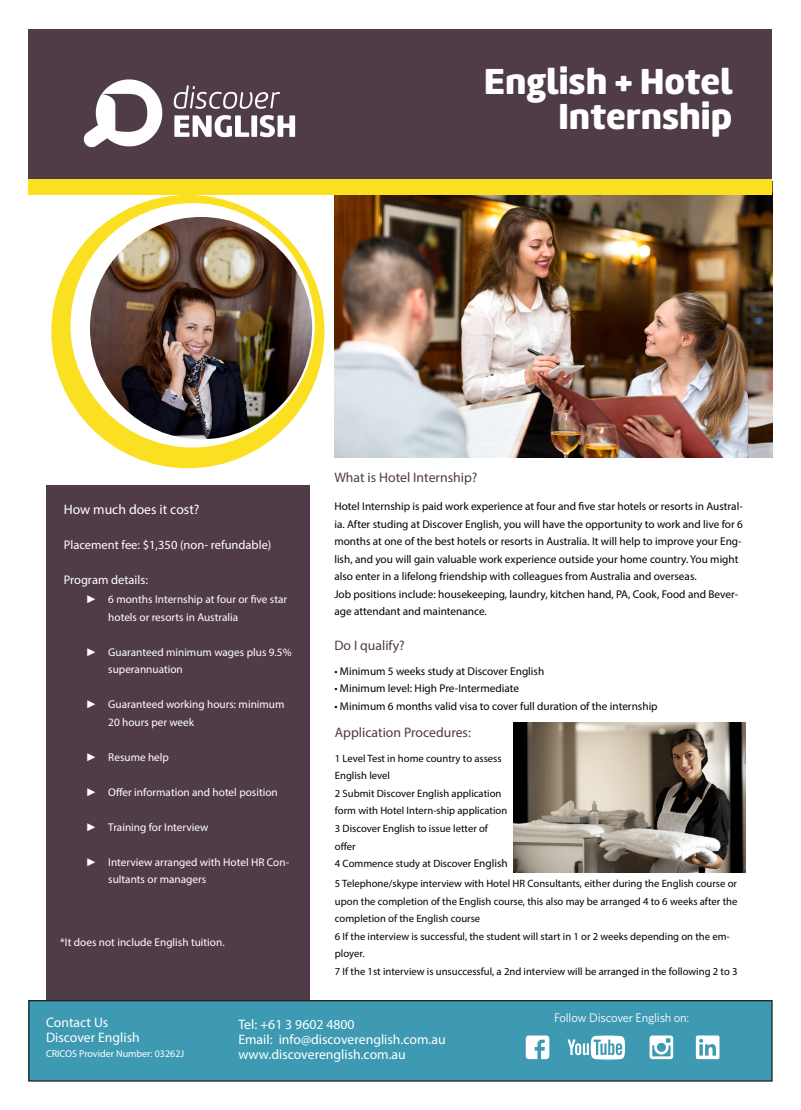
<style>
.page{position:relative;width:801px;height:1110px;background:#fff}
.page>*{position:absolute;margin:0;border:0;box-sizing:border-box;transform-origin:0 0}
.t1{font:37.5px "Amelia Rounded Black";color:#fff}
.BODY_COPY{font:13.75px "Myriad Pro";color:#fff}
.t2{font:13.75px "Myriad Pro";color:#503b49}
.Paragraph_Style_1{font:13.75px "Myriad Pro";color:#fff}
.C_HEAD{font:13.75px "Myriad Pro";color:#fff}
.Paragraph_Style_1-2{font:12.5px "Myriad Pro";color:#fff}
.BODY_COPY-2{font:12.5px "Whitney HTF";letter-spacing:-.015em;color:#fff}
.t3{font:11.25px/17.5px "Myriad Pro";color:#000}
.t4{font:11.25px/17.5px "Myriad Pro";color:#fff}
.t5{font:10.62px/17.5px "Myriad Pro";color:#000}
.t6{font:10px "Myriad Pro";color:#fff}
.s1{font-family:"Times New Roman"}
.s2{font-size:11.25px}
</style>
<div class="page">
<div style="left:46px;top:485px;width:264px;height:578px;background:#503b49"></div>
<div style="left:29px;top:1000px;width:743px;height:80px;background:#3e9ab2"></div>
<div style="left:28px;top:999px;width:744px;height:82px;border:1px solid #231f20"></div>
<div style="left:29px;top:29px;width:743px;height:151px;background:#503b49"></div>
<img style="left:83px;top:79px;width:213px;height:69px">
<img style="left:334px;top:195px;width:438px;height:262px">
<div style="left:51px;top:195px;width:273px;height:273px;background:#fae020;border-radius:50%"></div>
<div style="left:71px;top:203px;width:243px;height:244px;background:#fff;border-radius:50%"></div>
<img style="left:90px;top:217px;width:222px;height:222px;border-radius:111px">
<img style="left:514px;top:722px;width:232px;height:150px">
<div style="left:29px;top:180px;width:743px;height:15px;background:#fae020"></div>
<svg style="left:649px;top:1035px;width:24px;height:23px"></svg>
<svg style="left:526px;top:1035px;width:23px;height:23px"></svg>
<svg style="left:567px;top:1035px;width:58px;height:24px"></svg>
<svg style="left:696px;top:1035px;width:23px;height:23px"></svg>
<p class="t1" style="left:484px;top:57px;width:250px">English + Hotel</p>
<p class="t1" style="left:558px;top:92px;width:176px">Internship</p>
<p class="t2" style="left:334px;top:468px;width:145px">What is Hotel Internship?</p>
<p class="t3" style="left:334px;top:497px;width:410px">Hotel Internship is paid work experience at four and five star hotels or resorts in Austral&shy;ia. After studing at Discover English, you will have the opportunity to work and live for 6 months at one of the best hotels or resorts in Australia. It will help to improve your Eng&shy;lish, and you will gain valuable work experience outside your home country. You might also enter in a lifelong friendship with colleagues from Australia and overseas.</p>
<p class="t3" style="left:334px;top:585px;width:405px">Job positions include: housekeeping, laundry, kitchen hand, PA, Cook, Food and Bever&shy;age attendant and maintenance.</p>
<p class="t2" style="left:334px;top:637px;width:72px">Do I qualify?</p>
<p class="t3" style="left:334px;top:662px;width:211px">• Minimum 5 weeks study at Discover English</p>
<p class="t3" style="left:334px;top:679px;width:186px">• Minimum level: High Pre-Intermediate</p>
<p class="t3" style="left:334px;top:697px;width:325px">• Minimum 6 months valid visa to cover full duration of the internship</p>
<p class="Paragraph_Style_1" style="left:64px;top:501px;width:137px">How much does it cost?</p>
<p class="Paragraph_Style_1-2" style="left:64px;top:537px;width:209px">Placement fee: $1,350 (non- refundable)</p>
<p class="Paragraph_Style_1-2" style="left:64px;top:572px;width:86px">Program details:</p>
<p class="t4" style="left:108px;top:590px;width:180px;text-indent:-22px"><span class="s1">►</span> 6 months Internship at four or five star hotels or resorts in Australia</p>
<p class="t4" style="left:108px;top:642px;width:185px;text-indent:-22px"><span class="s1">►</span> Guaranteed minimum wages plus 9.5% superannuation</p>
<p class="t4" style="left:108px;top:695px;width:178px;text-indent:-22px"><span class="s1">►</span> Guaranteed working hours: minimum<br>20 hours per week</p>
<p class="t4" style="left:86px;top:747px;width:85px"><span class="s1">►</span> Resume help</p>
<p class="t4" style="left:86px;top:782px;width:193px"><span class="s1">►</span> Offer information and hotel position</p>
<p class="t4" style="left:86px;top:817px;width:124px"><span class="s1">►</span> Training for Interview</p>
<p class="t4" style="left:108px;top:852px;width:182px;text-indent:-22px"><span class="s1">►</span> Interview arranged with Hotel HR Con&shy;sultants or managers</p>
<p class="t2" style="left:335px;top:724px;width:137px">Application Procedures:</p>
<p class="t5" style="left:335px;top:749px;width:168px">1 Level Test in home country to assess<br>English level</p>
<p class="t5" style="left:335px;top:784px;width:174px">2 Submit Discover English application form with Hotel Intern-ship application</p>
<p class="t5" style="left:335px;top:819px;width:155px">3 Discover English to issue letter of offer</p>
<p class="t5" style="left:335px;top:854px;width:174px">4 Commence study at Discover <span class="s2">English</span></p>
<p class="t5" style="left:335px;top:874px;width:404px;text-align:justify">5 Telephone/skype interview with Hotel HR Consultants, either during the English course or upon the completion of the English course, this also may be arranged 4 to 6 weeks after the completion of the English course</p>
<p class="t5" style="left:335px;top:927px;width:396px">6 If the interview is successful, the student will start in 1 or 2 weeks depending on the em&shy;ployer.</p>
<p class="t5" style="left:335px;top:962px;width:404px">7 If the 1st interview is unsuccessful, a 2nd interview will be arranged in the following 2 to 3</p>
<p class="BODY_COPY-2" style="left:554px;top:1009px;width:137px">Follow Discover English on:</p>
<p class="t4" style="left:60px;top:932px;width:166px">*It does not include English tuition.</p>
<p class="C_HEAD" style="left:46px;top:1013px;width:64px">Contact Us</p>
<p class="BODY_COPY" style="left:46px;top:1028px;width:95px">Discover English</p>
<p class="t6" style="left:46px;top:1046px;width:140px">CRICOS Provider Number: 03262J</p>
<p class="BODY_COPY" style="left:238px;top:1015px;width:118px">Tel: +61 3 9602 4800</p>
<p class="BODY_COPY" style="left:238px;top:1030px;width:209px">Email: info@discoverenglish.com.au</p>
<p class="BODY_COPY" style="left:238px;top:1045px;width:169px">www.discoverenglish.com.au</p>
</div>
